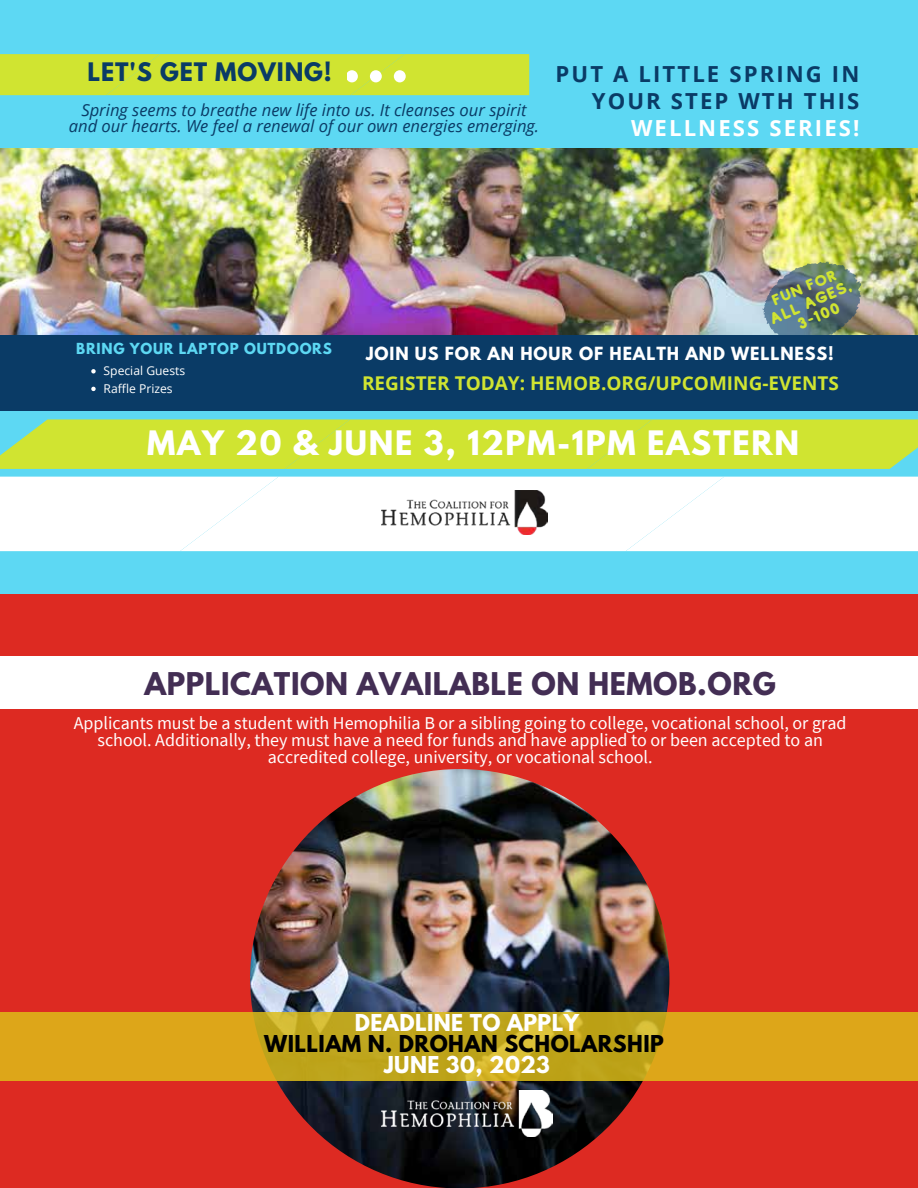
<style>
.page{position:relative;width:918px;height:1188px;background:#fff}
.page>*{position:absolute;margin:0;border:0;box-sizing:border-box;transform-origin:0 0}
.t1{font:700 29.85px "League Spartan";letter-spacing:.055em;color:#fff}
.t2{font:700 27.75px "League Spartan";letter-spacing:.02em;color:#432e54}
.t3{font:700 22.65px "League Spartan";letter-spacing:.04em;color:#0a3b66}
.t4{font:700 22.2px/27px "Open Sans";letter-spacing:.095em;color:#0a3b66;text-align:right}
.t5{font:700 22.2px "Open Sans";letter-spacing:.095em;color:#fff}
.t6{font:700 20.55px "League Spartan";letter-spacing:.02em;color:#fff}
.t7{font:700 20.55px "League Spartan";letter-spacing:.02em;color:#000}
.t8{font:700 19.05px "Open Sans";color:#d0e431}
.t9{font:18px/17px "Source Sans Pro";color:#fff;text-align:center}
.t10{font:italic 16.65px/15.8px "Open Sans";color:#0a3b66;text-align:center}
.t11{font:700 16.05px "League Spartan";letter-spacing:.055em;color:#fff}
.t12{font:15.9px/15.6px "Studly";color:#d0e431;text-align:center}
.t13{font:15.15px "Studly";color:#d0e431}
.t14{font:700 13.5px "League Spartan";letter-spacing:.055em;color:#5dd8f3}
.t15{font:12.15px/17.5px "Open Sans";color:#fff}
</style>
<div class="page">
<div style="left:0;top:0;width:918px;height:594px;background:#5dd8f3"></div>
<img style="left:0;top:149px;width:918px;height:186px">
<div style="left:0;top:419px;width:918px;height:50px;background:#d0e431"></div>
<div style="left:0;top:54px;width:529px;height:41px;background:#d0e431"></div>
<div style="left:370px;top:70px;width:12px;height:12px;background:#fff;border-radius:50%"></div>
<div style="left:394px;top:70px;width:12px;height:12px;background:#fff;border-radius:50%"></div>
<div style="left:0;top:477px;width:918px;height:74px;background:#fff"></div>
<div style="left:0;top:335px;width:918px;height:75px;background:#0a3b66"></div>
<img style="left:761px;top:260px;width:101px;height:75px">
<svg style="left:91px;top:369px;width:5px;height:5px"></svg>
<svg style="left:91px;top:387px;width:5px;height:4px"></svg>
<img style="left:382px;top:491px;width:165px;height:44px">
<div style="left:0;top:594px;width:918px;height:594px;background:#dd2a22"></div>
<img style="left:250px;top:769px;width:419px;height:419px;border-radius:206px">
<svg style="left:0;top:1012px;width:918px;height:69px;background:#d1a61b"></svg>
<div style="left:0;top:656px;width:918px;height:52px;background:#fff"></div>
<img style="left:381px;top:1091px;width:171px;height:46px">
<p class="t3" style="left:87px;top:54px;width:246px">LET'S GET MOVING!</p>
<p class="t4" style="left:555px;top:60px;width:306px">PUT A LITTLE SPRING IN<br>YOUR STEP WTH THIS</p>
<p class="t5" style="left:631px;top:112px;width:230px">WELLNESS SERIES!</p>
<p class="t10" style="left:69px;top:102px;width:472px">Spring seems to breathe new life into us. It cleanses our spirit and our hearts. We feel a renewal of our own energies emerging.</p>
<p class="t14" style="left:76px;top:338px;width:257px">BRING YOUR LAPTOP OUTDOORS</p>
<p class="t15" style="left:104px;top:362px;width:83px">Special Guests<br>Raffle Prizes</p>
<p class="t13" style="left:768px;top:291px;width:70px;rotate:-23deg">FUN FOR</p>
<p class="t12" style="left:767px;top:312px;width:90px;rotate:-23deg">ALL AGES,<br>3-100</p>
<p class="t11" style="left:366px;top:341px;width:469px">JOIN US FOR AN HOUR OF HEALTH AND WELLNESS!</p>
<p class="t8" style="left:362px;top:370px;width:478px">REGISTER TODAY: HEMOB.ORG/UPCOMING-EVENTS</p>
<h1 class="t1" style="left:147px;top:420px;width:654px">MAY 20 &amp; JUNE 3, 12PM-1PM EASTERN</h1>
<h2 class="t2" style="left:144px;top:662px;width:633px">APPLICATION AVAILABLE ON HEMOB.ORG</h2>
<p class="t9" style="left:74px;top:714px;width:774px">Applicants must be a student with Hemophilia B or a sibling going to college, vocational school, or grad school. Additionally, they must have a need for funds and have applied to or been accepted to an accredited college, university, or vocational school.</p>
<p class="t6" style="left:355px;top:1006px;width:226px">DEADLINE TO APPLY</p>
<p class="t7" style="left:264px;top:1028px;width:401px">WILLIAM N. DROHAN SCHOLARSHIP</p>
<p class="t6" style="left:384px;top:1049px;width:167px">JUNE 30, 2023</p>
</div>
